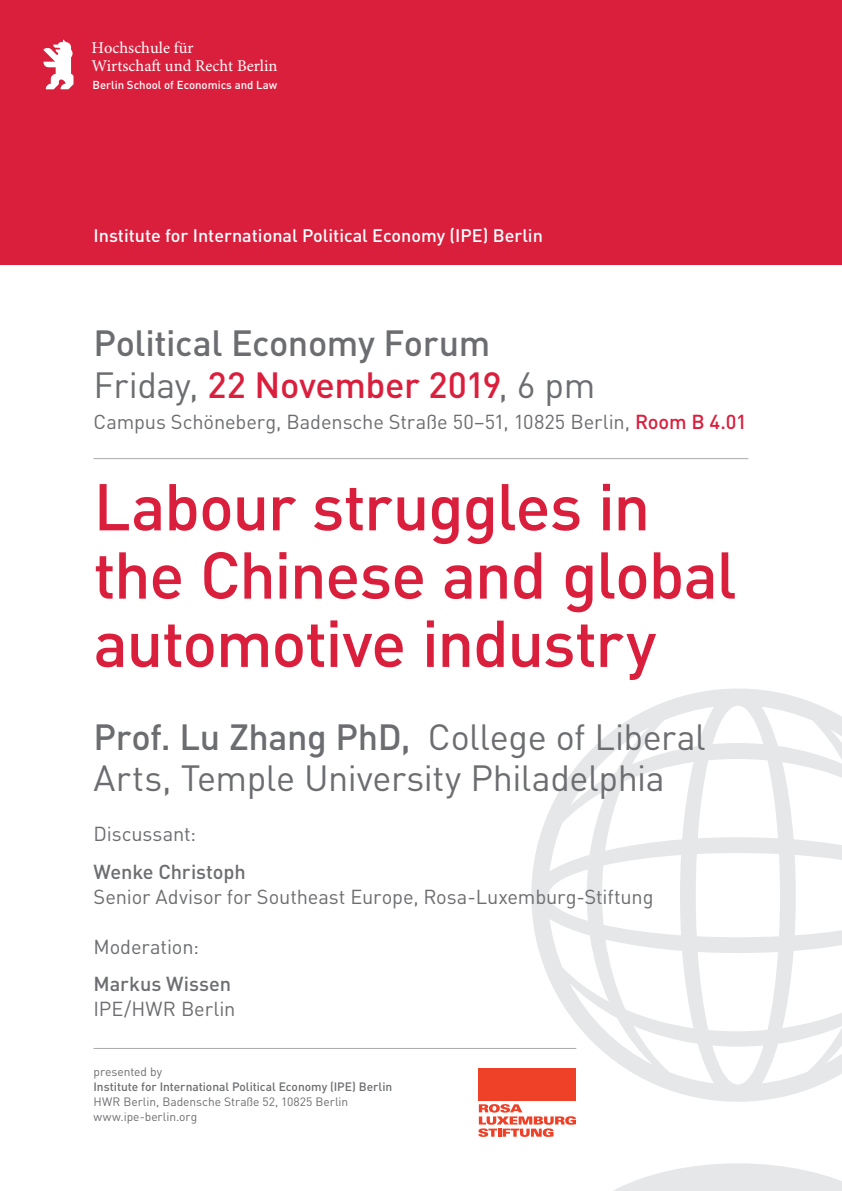
<style>
.page{position:relative;width:842px;height:1191px;background:#fff}
.page>*{position:absolute;margin:0;border:0;box-sizing:border-box;transform-origin:0 0}
.t1{font:500 65px/68.2px "DIN Pro";letter-spacing:-.02em;color:#da1f3d}
.t2{font:36px/41.4px "DIN Pro";letter-spacing:-.015em;color:#6c6d70}
.t3{font:500 36px/41.4px "DIN Pro";letter-spacing:-.015em;color:#6c6d70}
.t4{font:20px "DIN Pro";letter-spacing:-.005em;color:#6c6d70}
.t5{font:500 20px "DIN Pro";letter-spacing:-.005em;color:#6c6d70}
.t6{font:500 18px "DIN Pro";color:#fff}
.t7{font:16.4px/18.2px "Minion Pro";color:#fff}
.t8{font:12px/15px "DIN Pro";color:#6c6d70}
.t9{font:500 12px "DIN Pro";letter-spacing:-.005em;color:#6c6d70}
.t10{font:500 11.4px "DIN Pro";color:#fff}
.s1{font-weight:400}
.s2{color:#da1f3d}
.s3{font-weight:500;color:#da1f3d}
.s4{font-weight:500}
</style>
<div class="page">
<div style="left:0;top:0;width:842px;height:265px;background:#da1f3d"></div>
<svg style="left:43px;top:40px;width:30px;height:49px"></svg>
<hr style="left:94px;top:458px;width:654px;height:1px;background:#a8a9ad">
<hr style="left:94px;top:1048px;width:654px;height:1px;background:#a8a9ad">
<svg style="left:531px;top:688px;width:311px;height:503px"></svg>
<svg style="left:478px;top:1104px;width:98px;height:32px"></svg>
<div style="left:479px;top:1067px;width:97px;height:33px;background:#ef4127"></div>
<p class="t7" style="left:91px;top:39px;width:187px">Hochschule für<br>Wirtschaft und Recht Berlin</p>
<p class="t10" style="left:92px;top:77px;width:186px">Berlin School of Economics and Law</p>
<p class="t6" style="left:94px;top:224px;width:451px">Institute for International Political Economy (IPE) Berlin</p>
<h2 class="t3" style="left:94px;top:321px;width:503px">Political Economy Forum<br><span class="s1">Friday,</span> <span class="s2">22 November 2019</span><span class="s1">, 6 pm</span></h2>
<p class="t4" style="left:94px;top:408px;width:655px">Campus Schöneberg, Badensche Straße 50–51, 10825 Berlin, <span class="s3">Room B 4.01</span></p>
<h1 class="t1" style="left:94px;top:470px;width:645px">Labour struggles in the Chinese and global automotive industry</h1>
<h2 class="t2" style="left:94px;top:714px;width:614px"><span class="s4">Prof. Lu Zhang PhD,</span> College of Liberal<br>Arts, Temple University Philadelphia</h2>
<p class="t4" style="left:94px;top:820px;width:104px">Discussant:</p>
<p class="t5" style="left:94px;top:858px;width:154px">Wenke Christoph</p>
<p class="t4" style="left:94px;top:883px;width:562px">Senior Advisor for Southeast Europe, Rosa-Luxemburg-Stiftung</p>
<p class="t4" style="left:94px;top:933px;width:107px">Moderation:</p>
<p class="t5" style="left:94px;top:970px;width:139px">Markus Wissen</p>
<p class="t4" style="left:94px;top:995px;width:143px">IPE/HWR Berlin</p>
<p class="t8" style="left:94px;top:1064px;width:70px">presented by</p>
<p class="t9" style="left:94px;top:1078px;width:300px">Institute for International Political Economy (IPE) Berlin</p>
<p class="t8" style="left:94px;top:1094px;width:256px">HWR Berlin, Badensche Straße 52, 10825 Berlin www.ipe-berlin.org</p>
</div>
